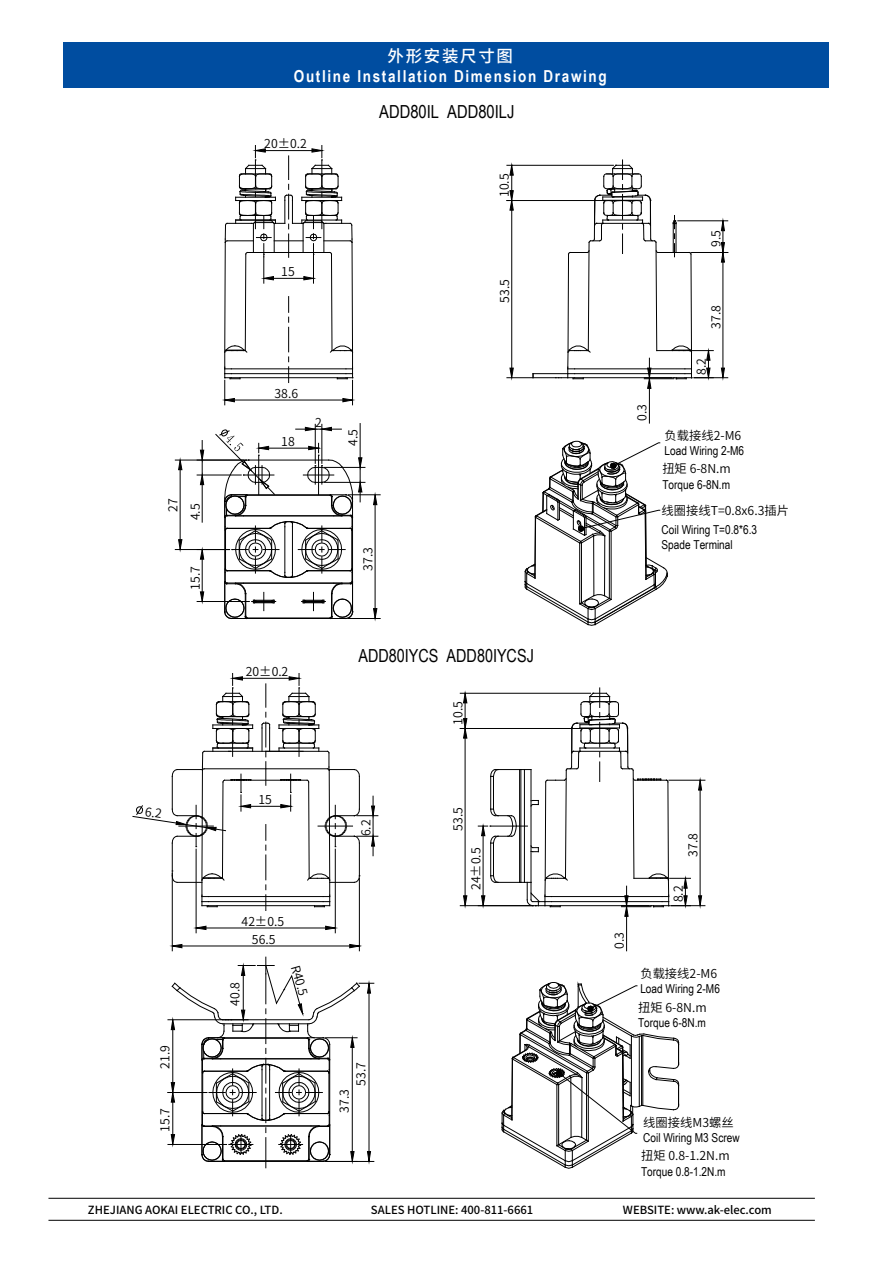
<style>
.page{position:relative;width:893px;height:1263px;background:#fff}
.page>*{position:absolute;margin:0;border:0;box-sizing:border-box;transform-origin:0 0}
.t1{font:18px "Arial Narrow";color:#000}
.t2{font:700 16.5px "Arial Narrow";letter-spacing:.1em;color:#fff}
.t3{font:500 16.5px "Source Han Sans CN";letter-spacing:.1em;color:#fff}
.t4{font:12.3px "Source Han Sans CN";color:#000}
.t5{font:12.3px/15px "Arial Narrow";color:#000}
.t6{font:500 11.25px "Source Han Sans CN";color:#000}
</style>
<div class="page">
<div style="left:64px;top:43px;width:765px;height:45px;background:#004da0"></div>
<hr style="left:49px;top:1220px;width:765px;height:1px;background:#000">
<hr style="left:49px;top:1198px;width:765px;height:1px;background:#000">
<hr style="left:694px;top:377px;width:34px;height:1px;background:#000">
<hr style="left:722px;top:262px;width:1px;height:106px;background:#000">
<svg style="left:720px;top:367px;width:5px;height:14px"></svg>
<hr style="left:692px;top:252px;width:36px;height:1px;background:#000">
<hr style="left:678px;top:220px;width:50px;height:1px;background:#000">
<svg style="left:720px;top:218px;width:5px;height:45px"></svg>
<hr style="left:533px;top:373px;width:35px;height:1px;background:#000">
<hr style="left:649px;top:388px;width:1px;height:35px;background:#000">
<hr style="left:348px;top:494px;width:32px;height:1px;background:#000">
<hr style="left:348px;top:618px;width:32px;height:1px;background:#000">
<hr style="left:375px;top:505px;width:1px;height:104px;background:#000">
<svg style="left:373px;top:492px;width:5px;height:13px"></svg>
<svg style="left:373px;top:608px;width:5px;height:14px"></svg>
<hr style="left:507px;top:377px;width:49px;height:1px;background:#000">
<hr style="left:507px;top:200px;width:99px;height:1px;background:#000">
<hr style="left:511px;top:210px;width:1px;height:158px;background:#000">
<svg style="left:509px;top:367px;width:5px;height:14px"></svg>
<hr style="left:507px;top:165px;width:106px;height:1px;background:#000">
<svg style="left:556px;top:160px;width:157px;height:229px"></svg>
<svg style="left:507px;top:162px;width:7px;height:49px"></svg>
<svg style="left:222px;top:146px;width:133px;height:259px"></svg>
<hr style="left:175px;top:460px;width:71px;height:1px;background:#000">
<hr style="left:175px;top:549px;width:55px;height:1px;background:#000">
<hr style="left:180px;top:470px;width:1px;height:70px;background:#000">
<svg style="left:178px;top:457px;width:5px;height:13px"></svg>
<svg style="left:178px;top:539px;width:5px;height:14px"></svg>
<hr style="left:197px;top:601px;width:52px;height:1px;background:#000">
<hr style="left:202px;top:559px;width:1px;height:33px;background:#000">
<svg style="left:200px;top:547px;width:5px;height:13px"></svg>
<svg style="left:200px;top:591px;width:5px;height:13px"></svg>
<hr style="left:197px;top:475px;width:44px;height:1px;background:#000">
<hr style="left:202px;top:485px;width:1px;height:37px;background:#000">
<svg style="left:200px;top:440px;width:5px;height:45px"></svg>
<hr style="left:324px;top:467px;width:41px;height:1px;background:#000">
<hr style="left:324px;top:482px;width:41px;height:1px;background:#000">
<hr style="left:360px;top:424px;width:1px;height:34px;background:#000">
<hr style="left:315px;top:424px;width:1px;height:39px;background:#000">
<hr style="left:321px;top:424px;width:1px;height:39px;background:#000">
<svg style="left:215px;top:426px;width:148px;height:193px"></svg>
<svg style="left:524px;top:440px;width:144px;height:186px"></svg>
<hr style="left:671px;top:905px;width:34px;height:1px;background:#000">
<hr style="left:669px;top:780px;width:36px;height:1px;background:#000">
<hr style="left:700px;top:790px;width:1px;height:106px;background:#000">
<svg style="left:698px;top:895px;width:4px;height:14px"></svg>
<svg style="left:698px;top:777px;width:4px;height:14px"></svg>
<hr style="left:209px;top:896px;width:114px;height:1px;background:#000">
<hr style="left:224px;top:780px;width:83px;height:1px;background:#000">
<hr style="left:204px;top:768px;width:62px;height:1px;background:#000">
<hr style="left:266px;top:768px;width:61px;height:1px;background:#000">
<hr style="left:204px;top:751px;width:62px;height:1px;background:#000">
<hr style="left:266px;top:751px;width:61px;height:1px;background:#000">
<hr style="left:209px;top:901px;width:114px;height:1px;background:#000">
<hr style="left:209px;top:905px;width:114px;height:1px;background:#000">
<svg style="left:261px;top:684px;width:10px;height:101px"></svg>
<svg style="left:265px;top:824px;width:1px;height:86px"></svg>
<hr style="left:265px;top:1137px;width:1px;height:31px;background:#000">
<hr style="left:242px;top:678px;width:47px;height:1px;background:#000">
<hr style="left:626px;top:916px;width:1px;height:35px;background:#000">
<hr style="left:335px;top:849px;width:1px;height:84px;background:#000">
<hr style="left:196px;top:849px;width:1px;height:84px;background:#000">
<hr style="left:206px;top:927px;width:120px;height:1px;background:#000">
<svg style="left:325px;top:925px;width:13px;height:5px"></svg>
<svg style="left:193px;top:925px;width:14px;height:5px"></svg>
<hr style="left:172px;top:873px;width:1px;height:78px;background:#000">
<hr style="left:359px;top:878px;width:1px;height:73px;background:#000">
<hr style="left:182px;top:945px;width:168px;height:1px;background:#000">
<svg style="left:169px;top:943px;width:14px;height:6px"></svg>
<svg style="left:349px;top:943px;width:13px;height:6px"></svg>
<hr style="left:168px;top:1019px;width:61px;height:1px;background:#000">
<hr style="left:460px;top:905px;width:73px;height:1px;background:#000">
<hr style="left:460px;top:728px;width:123px;height:1px;background:#000">
<hr style="left:465px;top:738px;width:1px;height:158px;background:#000">
<svg style="left:463px;top:895px;width:5px;height:14px"></svg>
<hr style="left:460px;top:693px;width:131px;height:1px;background:#000">
<svg style="left:460px;top:690px;width:8px;height:49px"></svg>
<hr style="left:251px;top:806px;width:30px;height:1px;background:#000">
<hr style="left:168px;top:1092px;width:39px;height:1px;background:#000">
<hr style="left:168px;top:1144px;width:59px;height:1px;background:#000">
<svg style="left:170px;top:957px;width:204px;height:209px"></svg>
<svg style="left:478px;top:688px;width:212px;height:229px"></svg>
<svg style="left:279px;top:673px;width:99px;height:234px"></svg>
<svg style="left:501px;top:981px;width:178px;height:188px"></svg>
<svg style="left:132px;top:673px;width:121px;height:234px"></svg>
<h2 class="t3" style="left:388px;top:47px;width:127px">外形安装尺寸图</h2>
<h2 class="t2" style="left:294px;top:64px;width:314px">Outline Installation Dimension Drawing</h2>
<p class="t4" style="left:264px;top:137px;width:44px">20±0.2</p>
<p class="t4" style="left:281px;top:265px;width:15px">15</p>
<h1 class="t1" style="left:379px;top:98px;width:137px">ADD80IL ADD80ILJ</h1>
<p class="t4" style="left:497px;top:197px;width:25px;rotate:-90deg">10.5</p>
<p class="t4" style="left:498px;top:303px;width:25px;rotate:-90deg">53.5</p>
<p class="t4" style="left:166px;top:512px;width:15px;rotate:-90deg">27</p>
<p class="t4" style="left:188px;top:520px;width:18px;rotate:-90deg">4.5</p>
<p class="t4" style="left:188px;top:590px;width:25px;rotate:-90deg">15.7</p>
<p class="t4" style="left:158px;top:1069px;width:25px;rotate:-90deg">21.9</p>
<p class="t4" style="left:158px;top:1132px;width:25px;rotate:-90deg">15.7</p>
<p class="t4" style="left:274px;top:386px;width:25px">38.6</p>
<p class="t4" style="left:315px;top:415px;width:8px">2</p>
<p class="t4" style="left:281px;top:434px;width:15px">18</p>
<p class="t4" style="left:346px;top:446px;width:18px;rotate:-90deg">4.5</p>
<p class="t4" style="left:361px;top:570px;width:25px;rotate:-90deg">37.3</p>
<p class="t4" style="left:246px;top:664px;width:44px">20±0.2</p>
<p class="t4" style="left:258px;top:792px;width:15px">15</p>
<p class="t4" style="left:241px;top:914px;width:44px">42±0.5</p>
<p class="t4" style="left:252px;top:932px;width:25px">56.5</p>
<p class="t4" style="left:228px;top:1006px;width:25px;rotate:-90deg">40.8</p>
<p class="t4" style="left:302px;top:963px;width:33px;rotate:74deg">R40.5</p>
<h1 class="t1" style="left:358px;top:642px;width:177px">ADD80IYCS ADD80IYCSJ</h1>
<p class="t4" style="left:359px;top:836px;width:18px;rotate:-90deg">6.2</p>
<p class="t4" style="left:354px;top:1085px;width:25px;rotate:-90deg">53.7</p>
<p class="t4" style="left:337px;top:1113px;width:25px;rotate:-90deg">37.3</p>
<p class="t4" style="left:451px;top:725px;width:25px;rotate:-90deg">10.5</p>
<p class="t4" style="left:451px;top:831px;width:25px;rotate:-90deg">53.5</p>
<p class="t4" style="left:469px;top:890px;width:44px;rotate:-90deg">24±0.5</p>
<p class="t4" style="left:709px;top:247px;width:18px;rotate:-90deg">9.5</p>
<p class="t4" style="left:635px;top:421px;width:18px;rotate:-90deg">0.3</p>
<p class="t4" style="left:709px;top:329px;width:25px;rotate:-90deg">37.8</p>
<p class="t4" style="left:694px;top:375px;width:18px;rotate:-90deg">8.2</p>
<p class="t4" style="left:665px;top:428px;width:78px">负载接线2-M6</p>
<p class="t5" style="left:665px;top:442px;width:81px">Load Wiring 2-M6</p>
<p class="t4" style="left:662px;top:462px;width:70px">扭矩 6-8N.m</p>
<p class="t5" style="left:662px;top:477px;width:69px">Torque 6-8N.m</p>
<p class="t4" style="left:662px;top:504px;width:129px">线圈接线T=0.8x6.3插片</p>
<p class="t5" style="left:662px;top:521px;width:97px">Coil Wiring T=0.8*6.3<br>Spade Terminal</p>
<p class="t4" style="left:612px;top:949px;width:18px;rotate:-90deg">0.3</p>
<p class="t4" style="left:686px;top:857px;width:25px;rotate:-90deg">37.8</p>
<p class="t4" style="left:671px;top:902px;width:18px;rotate:-90deg">8.2</p>
<p class="t4" style="left:640px;top:967px;width:78px">负载接线2-M6</p>
<p class="t5" style="left:640px;top:981px;width:81px">Load Wiring 2-M6</p>
<p class="t4" style="left:638px;top:1000px;width:70px">扭矩 6-8N.m</p>
<p class="t5" style="left:638px;top:1015px;width:69px">Torque 6-8N.m</p>
<p class="t4" style="left:643px;top:1115px;width:92px">线圈接线M3螺丝</p>
<p class="t5" style="left:643px;top:1129px;width:98px">Coil Wiring M3 Screw</p>
<p class="t4" style="left:641px;top:1149px;width:90px">扭矩 0.8-1.2N.m</p>
<p class="t5" style="left:641px;top:1163px;width:86px">Torque 0.8-1.2N.m</p>
<p class="t6" style="left:88px;top:1204px;width:196px">ZHEJIANG AOKAI ELECTRIC CO., LTD.</p>
<p class="t6" style="left:371px;top:1204px;width:164px">SALES HOTLINE: 400-811-6661</p>
<p class="t6" style="left:623px;top:1204px;width:150px">WEBSITE: www.ak-elec.com</p>
</div>
